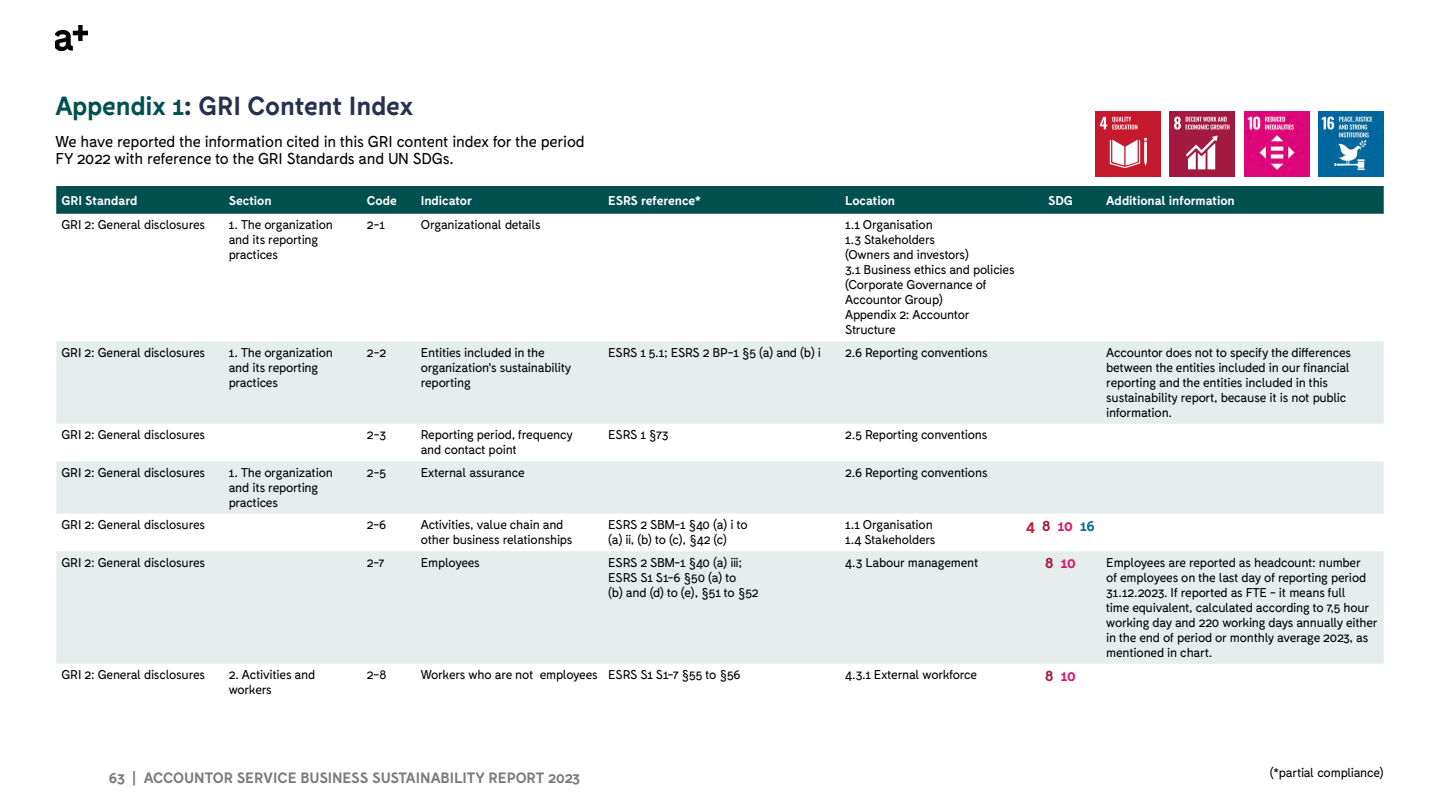
<style>
.page{position:relative;width:1440px;height:810px;background:#fff}
.page>*{position:absolute;margin:0;border:0;box-sizing:border-box;transform-origin:0 0}
.t1{font:700 26.25px "Fabrik";color:#27314f}
.t2{font:15.75px/17.2px "Fabrik";letter-spacing:-.01em;color:#000}
.t3{font:700 15px "Fabrik";color:#7c7b7b}
.t4{font:700 15px "Fabrik";letter-spacing:-.005em;color:#dd1367}
.t5{font:12.75px/15px "Fabrik";letter-spacing:-.015em;color:#000}
.t6{font:700 12.75px "Fabrik";letter-spacing:-.005em;color:#fff}
.s1{color:#005050}
.s2{color:#c6192d}
.s3{color:#a31942}
.s4{color:#0f699c}
</style>
<div class="page">
<div style="left:56px;top:186px;width:1328px;height:28px;background:#005050"></div>
<svg style="left:56px;top:341px;width:1328px;height:323px;fill:#e6eded"></svg>
<img style="left:1095px;top:111px;width:65px;height:65px">
<img style="left:1170px;top:111px;width:65px;height:65px">
<img style="left:1318px;top:111px;width:66px;height:65px">
<img style="left:1244px;top:111px;width:65px;height:65px">
<img style="left:56px;top:25px;width:32px;height:25px">
<h1 class="t1" style="left:56px;top:90px;width:359px"><span class="s1">Appendix 1</span>: GRI Content Index</h1>
<p class="t2" style="left:56px;top:133px;width:531px">We have reported the information cited in this GRI content index for the period<br>FY 2022 with reference to the GRI Standards and UN SDGs.</p>
<p class="t6" style="left:62px;top:193px;width:78px">GRI Standard</p>
<p class="t6" style="left:229px;top:193px;width:44px">Section</p>
<p class="t6" style="left:367px;top:193px;width:31px">Code</p>
<p class="t6" style="left:421px;top:193px;width:53px">Indicator</p>
<p class="t6" style="left:608px;top:193px;width:94px">ESRS reference*</p>
<p class="t6" style="left:845px;top:193px;width:51px">Location</p>
<p class="t6" style="left:1048px;top:193px;width:26px">SDG</p>
<p class="t6" style="left:1106px;top:193px;width:130px">Additional information</p>
<p class="t5" style="left:62px;top:217px;width:145px">GRI 2: General disclosures</p>
<p class="t5" style="left:229px;top:217px;width:106px">1. The organization and its reporting practices</p>
<p class="t5" style="left:367px;top:217px;width:19px">2-1</p>
<p class="t5" style="left:421px;top:217px;width:121px">Organizational details</p>
<p class="t5" style="left:845px;top:217px;width:171px">1.1 Organisation<br>1.3 Stakeholders<br>(Owners and investors)<br>3.1 Business ethics and policies (Corporate Governance of<br>Accountor Group)<br>Appendix 2: Accountor<br>Structure</p>
<p class="t5" style="left:62px;top:345px;width:145px">GRI 2: General disclosures</p>
<p class="t5" style="left:229px;top:345px;width:106px">1. The organization and its reporting practices</p>
<p class="t5" style="left:367px;top:345px;width:21px">2-2</p>
<p class="t5" style="left:421px;top:345px;width:152px">Entities included in the organization's sustainability reporting</p>
<p class="t5" style="left:608px;top:345px;width:214px">ESRS 1 5.1; ESRS 2 BP-1 §5 (a) and (b) i</p>
<p class="t5" style="left:845px;top:345px;width:144px">2.6 Reporting conventions</p>
<p class="t5" style="left:1106px;top:345px;width:246px">Accountor does not to specify the differences between the entities included in our financial reporting and the entities included in this sustainability report, because it is not public information.</p>
<p class="t5" style="left:62px;top:427px;width:145px">GRI 2: General disclosures</p>
<p class="t5" style="left:367px;top:427px;width:21px">2-3</p>
<p class="t5" style="left:421px;top:427px;width:154px">Reporting period, frequency and contact point</p>
<p class="t5" style="left:608px;top:427px;width:62px">ESRS 1 §73</p>
<p class="t5" style="left:845px;top:427px;width:144px">2.5 Reporting conventions</p>
<p class="t5" style="left:62px;top:465px;width:145px">GRI 2: General disclosures</p>
<p class="t5" style="left:229px;top:465px;width:106px">1. The organization and its reporting practices</p>
<p class="t5" style="left:367px;top:465px;width:21px">2-5</p>
<p class="t5" style="left:421px;top:465px;width:105px">External assurance</p>
<p class="t5" style="left:845px;top:465px;width:144px">2.6 Reporting conventions</p>
<p class="t5" style="left:62px;top:517px;width:145px">GRI 2: General disclosures</p>
<p class="t5" style="left:367px;top:517px;width:21px">2-6</p>
<p class="t5" style="left:421px;top:517px;width:153px">Activities, value chain and other business relationships</p>
<p class="t5" style="left:608px;top:517px;width:141px">ESRS 2 SBM-1 §40 (a) i to (a) ii, (b) to (c), §42 (c)</p>
<p class="t5" style="left:845px;top:517px;width:92px">1.1 Organisation<br>1.4 Stakeholders</p>
<p class="t4" style="left:1026px;top:517px;width:70px"><span class="s2">4</span> <span class="s3">8</span> 10 <span class="s4">16</span></p>
<p class="t5" style="left:62px;top:555px;width:145px">GRI 2: General disclosures</p>
<p class="t5" style="left:367px;top:555px;width:19px">2-7</p>
<p class="t5" style="left:421px;top:555px;width:61px">Employees</p>
<p class="t5" style="left:608px;top:555px;width:152px">ESRS 2 SBM-1 §40 (a) iii;<br>ESRS S1 S1-6 §50 (a) to<br>(b) and (d) to (e), §51 to §52</p>
<p class="t5" style="left:845px;top:555px;width:135px">4.3 Labour management</p>
<p class="t4" style="left:1045px;top:555px;width:32px"><span class="s3">8</span> 10</p>
<p class="t5" style="left:1106px;top:555px;width:273px">Employees are reported as headcount: number<br>of employees on the last day of reporting period 31.12.2023. If reported as FTE - it means full<br>time equivalent, calculated according to 7,5 hour working day and 220 working days annually either in the end of period or monthly average 2023, as mentioned in chart.</p>
<p class="t5" style="left:62px;top:667px;width:145px">GRI 2: General disclosures</p>
<p class="t5" style="left:229px;top:667px;width:88px">2. Activities and workers</p>
<p class="t5" style="left:367px;top:667px;width:21px">2-8</p>
<p class="t5" style="left:421px;top:667px;width:321px">Workers who are not employees ESRS S1 S1-7 §55 to §56</p>
<p class="t5" style="left:845px;top:667px;width:133px">4.3.1 External workforce</p>
<p class="t4" style="left:1045px;top:667px;width:32px"><span class="s3">8</span> 10</p>
<p class="t3" style="left:109px;top:769px;width:473px">63 | ACCOUNTOR SERVICE BUSINESS SUSTAINABILITY REPORT 2023</p>
<p class="t5" style="left:1270px;top:765px;width:116px">(*partial compliance)</p>
</div>
